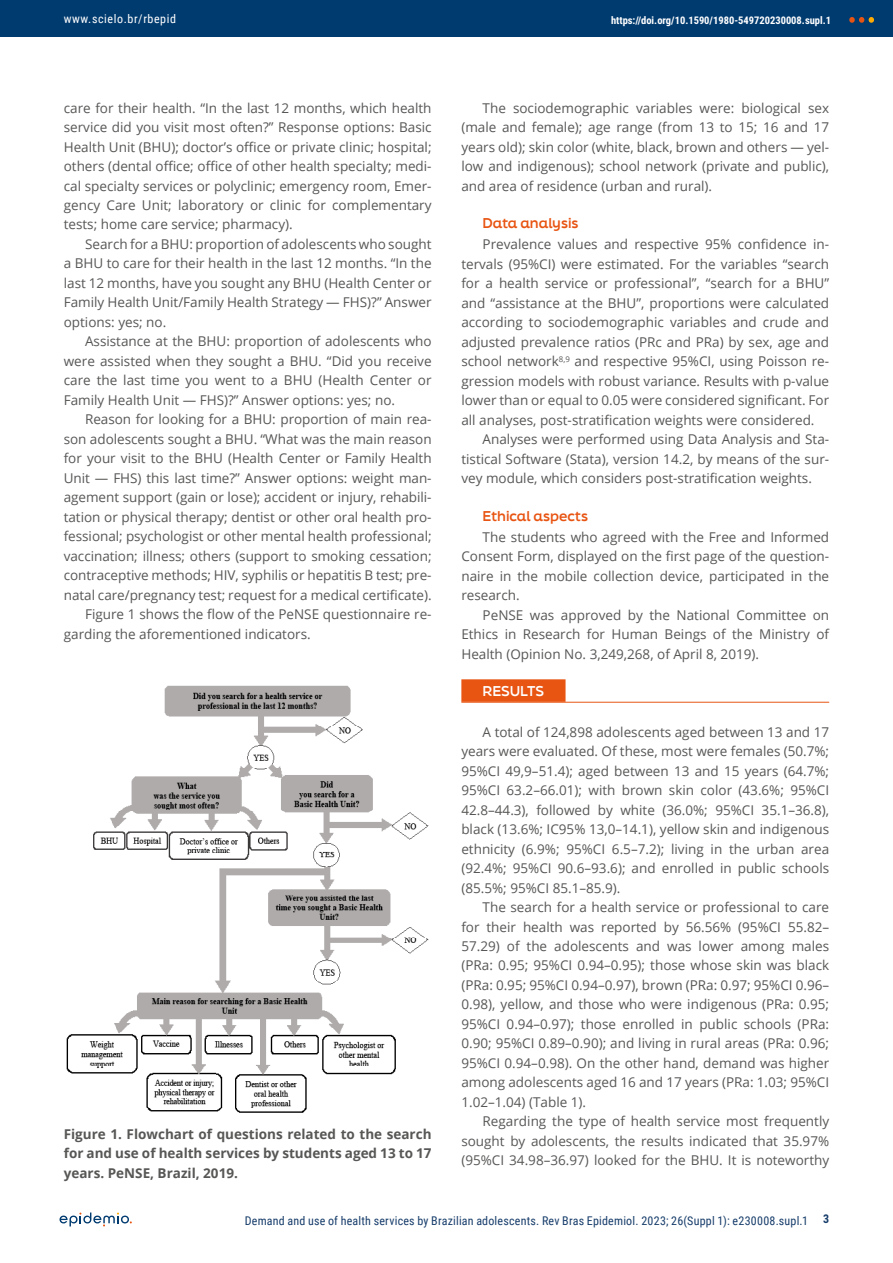
<style>
.page{position:relative;width:893px;height:1263px;background:#fff}
.page>*{position:absolute;margin:0;border:0;box-sizing:border-box;transform-origin:0 0}
.t1{font:13.5px/19.5px "Open Sans";color:#575756;text-align:justify}
.t2{font:700 13.5px/19.5px "Open Sans";color:#575756;text-align:justify}
.t3{font:700 13.5px "Final Six";color:#e85412}
.t4{font:700 13.5px "Final Six";color:#fff}
.t5{font:12px "Roboto Condensed";letter-spacing:.015em;color:#173d6b}
.t6{font:12px "Roboto Condensed";letter-spacing:.05em;color:#fff}
.t7{font:700 12px "Roboto Condensed";color:#173d6b}
.t8{font:700 10.5px "Roboto Condensed";color:#fff}
</style>
<div class="page">
<div style="left:0;top:0;width:893px;height:36px;background:#003b70"></div>
<svg style="left:849px;top:17px;width:25px;height:6px"></svg>
<svg style="left:60px;top:1212px;width:72px;height:14px"></svg>
<div style="left:461px;top:679px;width:104px;height:23px;background:#e85412"></div>
<hr style="left:461px;top:702px;width:368px;height:1px;background:#e85412">
<img style="left:67px;top:685px;width:362px;height:428px">
<p class="t6" style="left:64px;top:10px;width:114px">www.scielo.br/rbepid</p>
<p class="t8" style="left:611px;top:12px;width:222px">https://doi.org/10.1590/1980-549720230008.supl.1</p>
<p class="t1" style="left:64px;top:98px;width:369px">care for their health. “In the last 12 months, which health service did you visit most often?” Response options: Basic Health Unit (BHU); doctor’s office or private clinic; hospital; others (dental office; office of other health specialty; medi&shy;cal specialty services or polyclinic; emergency room, Emer&shy;gency Care Unit; laboratory or clinic for complementary tests; home care service; pharmacy).</p>
<p class="t1" style="left:64px;top:234px;width:369px;text-indent:21px">Search for a BHU: proportion of adolescents who sought a BHU to care for their health in the last 12 months. “In the last 12 months, have you sought any BHU (Health Center or Family Health Unit/Family Health Strategy — FHS)?” Answer options: yes; no.</p>
<p class="t1" style="left:64px;top:331px;width:369px;text-indent:21px">Assistance at the BHU: proportion of adolescents who were assisted when they sought a BHU. “Did you receive care the last time you went to a BHU (Health Center or Family Health Unit — FHS)?” Answer options: yes; no.</p>
<p class="t1" style="left:85px;top:409px;width:348px">Reason for looking for a BHU: proportion of main rea-</p>
<p class="t1" style="left:64px;top:429px;width:369px">son adolescents sought a BHU. “What was the main reason</p>
<p class="t1" style="left:64px;top:448px;width:369px">for your visit to the BHU (Health Center or Family Health</p>
<p class="t1" style="left:64px;top:468px;width:369px">Unit — FHS) this last time?” Answer options: weight man-</p>
<p class="t1" style="left:64px;top:487px;width:369px">agement support (gain or lose); accident or injury, rehabili-</p>
<p class="t1" style="left:64px;top:507px;width:369px">tation or physical therapy; dentist or other oral health pro-</p>
<p class="t1" style="left:64px;top:526px;width:369px">fessional; psychologist or other mental health professional;</p>
<p class="t1" style="left:64px;top:546px;width:369px">vaccination; illness; others (support to smoking cessation;</p>
<p class="t1" style="left:64px;top:565px;width:369px">contraceptive methods; HIV, syphilis or hepatitis B test; pre-</p>
<p class="t1" style="left:64px;top:585px;width:369px">natal care/pregnancy test; request for a medical certificate).</p>
<p class="t1" style="left:85px;top:604px;width:348px">Figure 1 shows the flow of the PeNSE questionnaire re-</p>
<p class="t1" style="left:64px;top:624px;width:248px">garding the aforementioned indicators.</p>
<p class="t2" style="left:64px;top:1124px;width:369px">Figure 1. Flowchart of questions related to the search for and use of health services by students aged 13 to 17 years. PeNSE, Brazil, 2019.</p>
<p class="t1" style="left:461px;top:98px;width:369px;text-indent:21px">The sociodemographic variables were: biological sex (male and female); age range (from 13 to 15; 16 and 17 years old); skin color (white, black, brown and others — yel&shy;low and indigenous); school network (private and public), and area of residence (urban and rural).</p>
<p class="t3" style="left:483px;top:213px;width:98px">Data analysis</p>
<p class="t1" style="left:461px;top:234px;width:369px;text-indent:21px">Prevalence values and respective 95% confidence in&shy;tervals (95%CI) were estimated. For the variables “search for a health service or professional”, “search for a BHU” and “assistance at the BHU”, proportions were calculated according to sociodemographic variables and crude and adjusted prevalence ratios (PRc and PRa) by sex, age and school network<sup>8,9</sup> and respective 95%CI, using Poisson re&shy;gression models with robust variance. Results with p-value lower than or equal to 0.05 were considered significant. For all analyses, post-stratification weights were considered.</p>
<p class="t1" style="left:461px;top:429px;width:369px;text-indent:21px">Analyses were performed using Data Analysis and Sta&shy;tistical Software (Stata), version 14.2, by means of the sur&shy;vey module, which considers post-stratification weights.</p>
<p class="t3" style="left:483px;top:506px;width:107px">Ethical aspects</p>
<p class="t1" style="left:461px;top:526px;width:369px;text-indent:21px">The students who agreed with the Free and Informed Consent Form, displayed on the first page of the question&shy;naire in the mobile collection device, participated in the research.</p>
<p class="t1" style="left:461px;top:604px;width:369px;text-indent:21px">PeNSE was approved by the National Committee on Ethics in Research for Human Beings of the Ministry of Health (Opinion No. 3,249,268, of April 8, 2019).</p>
<p class="t4" style="left:483px;top:681px;width:63px">RESULTS</p>
<p class="t1" style="left:461px;top:721px;width:369px;text-indent:21px">A total of 124,898 adolescents aged between 13 and 17 years were evaluated. Of these, most were females (50.7%; 95%CI 49,9–51.4); aged between 13 and 15 years (64.7%; 95%CI 63.2–66.01); with brown skin color (43.6%; 95%CI 42.8–44.3), followed by white (36.0%; 95%CI 35.1–36.8), black (13.6%; IC95% 13,0–14.1), yellow skin and indigenous ethnicity (6.9%; 95%CI 6.5–7.2); living in the urban area (92.4%; 95%CI 90.6–93.6); and enrolled in public schools (85.5%; 95%CI 85.1–85.9).</p>
<p class="t1" style="left:461px;top:897px;width:369px;text-indent:21px">The search for a health service or professional to care for their health was reported by 56.56% (95%CI 55.82– 57.29) of the adolescents and was lower among males (PRa: 0.95; 95%CI 0.94–0.95); those whose skin was black (PRa: 0.95; 95%CI 0.94–0.97), brown (PRa: 0.97; 95%CI 0.96– 0.98), yellow, and those who were indigenous (PRa: 0.95; 95%CI 0.94–0.97); those enrolled in public schools (PRa:<br>0.90; 95%CI 0.89–0.90); and living in rural areas (PRa: 0.96; 95%CI 0.94–0.98). On the other hand, demand was higher among adolescents aged 16 and 17 years (PRa: 1.03; 95%CI 1.02–1.04) (Table 1).</p>
<p class="t1" style="left:461px;top:1111px;width:369px;text-indent:21px">Regarding the type of health service most frequently sought by adolescents, the results indicated that 35.97% (95%CI 34.98–36.97) looked for the BHU. It is noteworthy</p>
<p class="t5" style="left:245px;top:1212px;width:565px">Demand and use of health services by Brazilian adolescents. Rev Bras Epidemiol. 2023; 26(Suppl 1): e230008.supl.1</p>
<p class="t7" style="left:823px;top:1211px;width:8px">3</p>
</div>
